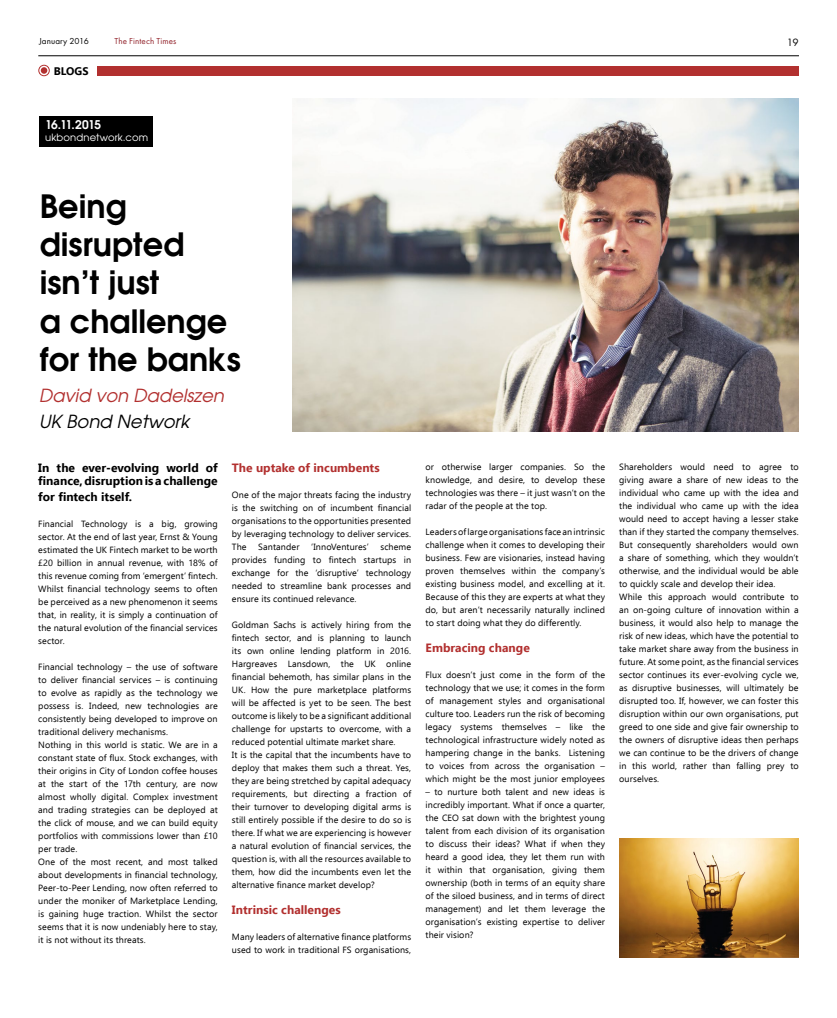
<style>
.page{position:relative;width:837px;height:1018px;background:#fff}
.page>*{position:absolute;margin:0;border:0;box-sizing:border-box;transform-origin:0 0}
.t1{font:700 32px/38.4px "AG Avalanche C";color:#000}
.t2{font:italic 18px "AG Avalanche C";color:#b2302f}
.t3{font:italic 18px "AG Avalanche C";color:#000}
.t4{font:700 12px/13px "Ebrima";color:#000}
.t5{font:700 12px "Ebrima";color:#b2302f}
.t6{font:700 12px "AG Avalanche C";letter-spacing:-.05em;color:#fff}
.t7{font:700 11px "Ebrima";letter-spacing:.005em;color:#000}
.t8{font:11px "Futura Book C";color:#000}
.t9{font:10px "AG Avalanche C";letter-spacing:.015em;color:#fff}
.t10{font:9px/13px "Ebrima";letter-spacing:.01em;color:#000;text-align:justify}
.t11{font:9px "Futura Book C";letter-spacing:.015em;color:#94272f}
.t12{font:9px "Futura Book C";letter-spacing:.01em;color:#000}
</style>
<div class="page">
<hr style="left:38px;top:55px;width:760px;height:1px;background:#000">
<div style="left:97px;top:66px;width:701px;height:9px;background:#b2302f"></div>
<img style="left:292px;top:98px;width:506px;height:333px">
<div style="left:39px;top:116px;width:114px;height:30px;background:#000"></div>
<img style="left:619px;top:838px;width:179px;height:120px">
<div style="left:38px;top:65px;width:12px;height:11px;border:1px solid #b2302f;border-radius:50%"></div>
<div style="left:41px;top:67px;width:6px;height:7px;background:#b2302f;border-radius:50%"></div>
<p class="t12" style="left:39px;top:36px;width:51px">January 2016</p>
<p class="t11" style="left:114px;top:36px;width:63px">The Fintech Times</p>
<p class="t8" style="left:786px;top:36px;width:13px">19</p>
<p class="t7" style="left:54px;top:63px;width:37px">BLOGS</p>
<h3 class="t6" style="left:45px;top:117px;width:57px">16.11.2015</h3>
<p class="t9" style="left:45px;top:131px;width:104px">ukbondnetwork.com</p>
<h1 class="t1" style="left:40px;top:186px;width:202px">Being disrupted isn’t just<br>a challenge for the banks</h1>
<h2 class="t2" style="left:40px;top:385px;width:186px">David von Dadelszen</h2>
<h2 class="t3" style="left:40px;top:411px;width:152px">UK Bond Network</h2>
<h3 class="t4" style="left:38px;top:461px;width:181px">In the ever-evolving world of finance, disruption is a challenge</h3>
<h3 class="t4" style="left:38px;top:490px;width:95px">for fintech itself.</h3>
<p class="t10" style="left:38px;top:517px;width:181px">Financial Technology is a big, growing sector. At the end of last year, Ernst &amp; Young estimated the UK Fintech market to be worth £20 billion in annual revenue, with 18% of this revenue coming from ‘emergent’ fintech.<br>Whilst financial technology seems to often be perceived as a new phenomenon it seems that, in reality, it is simply a continuation of the natural evolution of the financial services sector.</p>
<p class="t10" style="left:38px;top:660px;width:181px;text-align:left">Financial technology – the use of software to deliver financial services – is continuing to evolve as rapidly as the technology we possess is. Indeed, new technologies are consistently being developed to improve on traditional delivery mechanisms.<br>Nothing in this world is static. We are in a constant state of flux. Stock exchanges, with their origins in City of London coffee houses at the start of the 17th century, are now almost wholly digital. Complex investment and trading strategies can be deployed at the click of mouse, and we can build equity portfolios with commissions lower than £10 per trade.<br>One of the most recent, and most talked about developments in financial technology, Peer-to-Peer Lending, now often referred to under the moniker of Marketplace Lending, is gaining huge traction. Whilst the sector seems that it is now undeniably here to stay, it is not without its threats.</p>
<h3 class="t5" style="left:232px;top:459px;width:149px">The uptake of incumbents</h3>
<p class="t10" style="left:232px;top:488px;width:181px">One of the major threats facing the industry is the switching on of incumbent financial organisations to the opportunities presented by leveraging technology to deliver services.<br>The</p>
<p class="t10" style="left:232px;top:540px;width:181px;text-indent:148px">scheme provides funding to fintech startups in exchange for the ‘disruptive’ technology needed to streamline bank processes and ensure its continued relevance.</p>
<p class="t10" style="left:232px;top:618px;width:181px;text-align:left">Goldman Sachs is actively hiring from the fintech sector, and is planning to launch its own online lending platform in 2016.<br>Hargreaves Lansdown, the UK online financial behemoth, has similar plans in the UK. How the pure marketplace platforms will be affected is yet to be seen. The best outcome is likely to be a significant additional challenge for upstarts to overcome, with a reduced potential ultimate market share.<br>It is the capital that the incumbents have to deploy that makes them such a threat. Yes, they are being stretched by capital adequacy requirements, but directing a fraction of their turnover to developing digital arms is still entirely possible if the desire to do so is there. If what we are experiencing is however a natural evolution of financial services, the question is, with all the resources available to them, how did the incumbents even let the alternative finance market develop?</p>
<h3 class="t5" style="left:232px;top:901px;width:110px">Intrinsic challenges</h3>
<p class="t10" style="left:232px;top:930px;width:181px">Many leaders of alternative finance platforms used to work in traditional FS organisations,</p>
<p class="t10" style="left:258px;top:540px;width:43px">Santander</p>
<p class="t10" style="left:311px;top:540px;width:59px">‘InnoVentures’</p>
<p class="t10" style="left:425px;top:460px;width:181px">or otherwise larger companies. So the knowledge, and desire, to develop these technologies was there – it just wasn’t on the radar of the people at the top.</p>
<p class="t10" style="left:425px;top:525px;width:181px">Leaders of large organisations face an intrinsic challenge when it comes to developing their business. Few are visionaries, instead having proven themselves within the company’s existing business model, and excelling at it.<br>Because of this they are experts at what they do, but aren’t necessarily naturally inclined to start doing what they do differently.</p>
<h3 class="t5" style="left:425px;top:639px;width:106px">Embracing change</h3>
<p class="t10" style="left:425px;top:668px;width:181px">Flux doesn’t just come in the form of the technology that we use; it comes in the form of management styles and organisational culture too. Leaders run the risk of becoming legacy systems themselves – like the technological infrastructure widely noted as hampering change in the banks. Listening to voices from across the organisation – which might be the most junior employees</p>
<p class="t10" style="left:425px;top:785px;width:181px">– to nurture both talent and new ideas is incredibly important. What if once a quarter, the CEO sat down with the brightest young talent from each division of its organisation to discuss their ideas? What if when they heard a good idea, they let them run with it within that organisation, giving them ownership (both in terms of an equity share of the siloed business, and in terms of direct management) and let them leverage the organisation’s existing expertise to deliver their vision?</p>
<p class="t10" style="left:619px;top:460px;width:181px;text-align:left">Shareholders would need to agree to giving aware a share of new ideas to the individual who came up with the idea and the individual who came up with the idea would need to accept having a lesser stake than if they started the company themselves.<br>But consequently shareholders would own a share of something, which they wouldn’t otherwise, and the individual would be able to quickly scale and develop their idea.<br>While this approach would contribute to an on-going culture of innovation within a business, it would also help to manage the risk of new ideas, which have the potential to take market share away from the business in future. At some point, as the financial services sector continues its ever-evolving cycle we, as disruptive businesses, will ultimately be disrupted too. If, however, we can foster this disruption within our own organisations, put greed to one side and give fair ownership to the owners of disruptive ideas then perhaps we can continue to be the drivers of change in this world, rather than falling prey to ourselves.</p>
</div>
